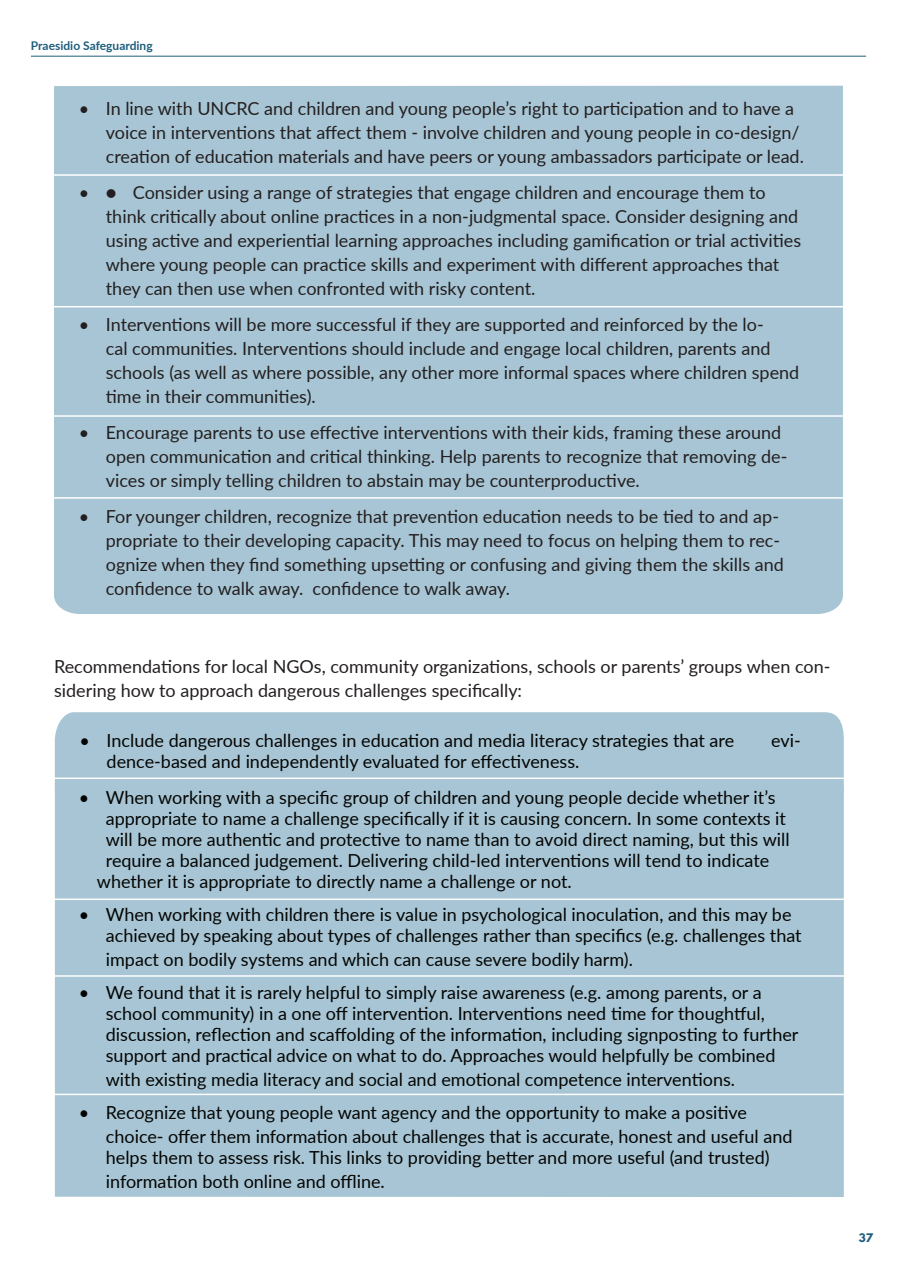
<style>
.page{position:relative;width:897px;height:1264px;background:#fff}
.page>*{position:absolute;margin:0;border:0;box-sizing:border-box;transform-origin:0 0}
.t1{font:18px/24px "Lato";color:#231f20}
.t2{font:18px/21px "Lato";color:#040503}
.t3{font:700 12px "Lato";color:#1f5e7d}
.t4{font:700 10.5px "League Spartan";color:#1f5e7d}
</style>
<div class="page">
<hr style="left:31px;top:56px;width:835px;height:1px;background:#1f5e7d">
<div style="left:55px;top:792px;width:788px;height:405px;background:#a7c5d4"></div>
<div style="left:54px;top:712px;width:790px;height:80px;background:#a7c5d4"></div>
<div style="left:54px;top:86px;width:788px;height:528px;background:#a7c5d4"></div>
<hr style="left:53px;top:174px;width:790px;height:2px;background:#fff">
<hr style="left:53px;top:306px;width:790px;height:1px;background:#fff">
<hr style="left:53px;top:415px;width:790px;height:2px;background:#fff">
<hr style="left:53px;top:497px;width:790px;height:2px;background:#fff">
<hr style="left:53px;top:898px;width:790px;height:2px;background:#fff">
<hr style="left:53px;top:777px;width:790px;height:2px;background:#fff">
<hr style="left:53px;top:975px;width:790px;height:1px;background:#fff">
<hr style="left:53px;top:1093px;width:790px;height:2px;background:#fff">
<p class="t3" style="left:31px;top:37px;width:123px">Praesidio Safeguarding</p>
<p class="t1" style="left:106px;top:95px;width:699px;text-indent:-27px">• In line with UNCRC and children and young people’s right to participation and to have a voice in interventions that affect them - involve children and young people in co-design/ creation of education materials and have peers or young ambassadors participate or lead.</p>
<p class="t1" style="left:106px;top:179px;width:696px;text-indent:-27px">• ● Consider using a range of strategies that engage children and encourage them to think critically about online practices in a non-judgmental space. Consider designing and using active and experiential learning approaches including gamification or trial activities where young people can practice skills and experiment with different approaches that they can then use when confronted with risky content.</p>
<p class="t1" style="left:106px;top:311px;width:695px;text-indent:-27px">• Interventions will be more successful if they are supported and reinforced by the lo-<br>cal communities. Interventions should include and engage local children, parents and schools (as well as where possible, any other more informal spaces where children spend time in their communities).</p>
<p class="t1" style="left:106px;top:419px;width:683px;text-indent:-27px">• Encourage parents to use effective interventions with their kids, framing these around open communication and critical thinking. Help parents to recognize that removing de&shy;vices or simply telling children to abstain may be counterproductive.</p>
<p class="t1" style="left:106px;top:503px;width:679px;text-indent:-27px">• For younger children, recognize that prevention education needs to be tied to and ap&shy;propriate to their developing capacity. This may need to focus on helping them to rec&shy;ognize when they find something upsetting or confusing and giving them the skills and confidence to walk away. confidence to walk away.</p>
<p class="t1" style="left:54px;top:654px;width:777px">Recommendations for local NGOs, community organizations, schools or parents’ groups when con&shy;sidering how to approach dangerous challenges specifically:</p>
<p class="t2" style="left:80px;top:729px;width:656px">• Include dangerous challenges in education and media literacy strategies that are</p>
<p class="t2" style="left:771px;top:729px;width:31px">evi-</p>
<p class="t2" style="left:107px;top:750px;width:474px">dence-based and independently evaluated for effectiveness.</p>
<p class="t2" style="left:106px;top:785px;width:685px;text-indent:-27px">• When working with a specific group of children and young people decide whether it’s appropriate to name a challenge specifically if it is causing concern. In some contexts it will be more authentic and protective to name than to avoid direct naming, but this will require a balanced judgement. Delivering child-led interventions will tend to indicate</p>
<p class="t2" style="left:97px;top:869px;width:476px">whether it is appropriate to directly name a challenge or not.</p>
<p class="t2" style="left:106px;top:902px;width:697px;text-indent:-27px">• When working with children there is value in psychological inoculation, and this may be achieved by speaking about types of challenges rather than specifics (e.g. challenges that</p>
<p class="t2" style="left:106px;top:947px;width:528px">impact on bodily systems and which can cause severe bodily harm).</p>
<p class="t2" style="left:106px;top:980px;width:694px;text-indent:-27px">• We found that it is rarely helpful to simply raise awareness (e.g. among parents, or a school community) in a one off intervention. Interventions need time for thoughtful, discussion, reflection and scaffolding of the information, including signposting to further support and practical advice on what to do. Approaches would helpfully be combined</p>
<p class="t2" style="left:106px;top:1067px;width:630px">with existing media literacy and social and emotional competence interventions.</p>
<p class="t2" style="left:106px;top:1099px;width:688px;line-height:24px;text-indent:-27px">• Recognize that young people want agency and the opportunity to make a positive choice- offer them information about challenges that is accurate, honest and useful and</p>
<p class="t2" style="left:106px;top:1144px;width:665px;line-height:24px">helps them to assess risk. This links to providing better and more useful (and trusted) information both online and offline.</p>
<p class="t4" style="left:858px;top:1229px;width:16px">37</p>
</div>
